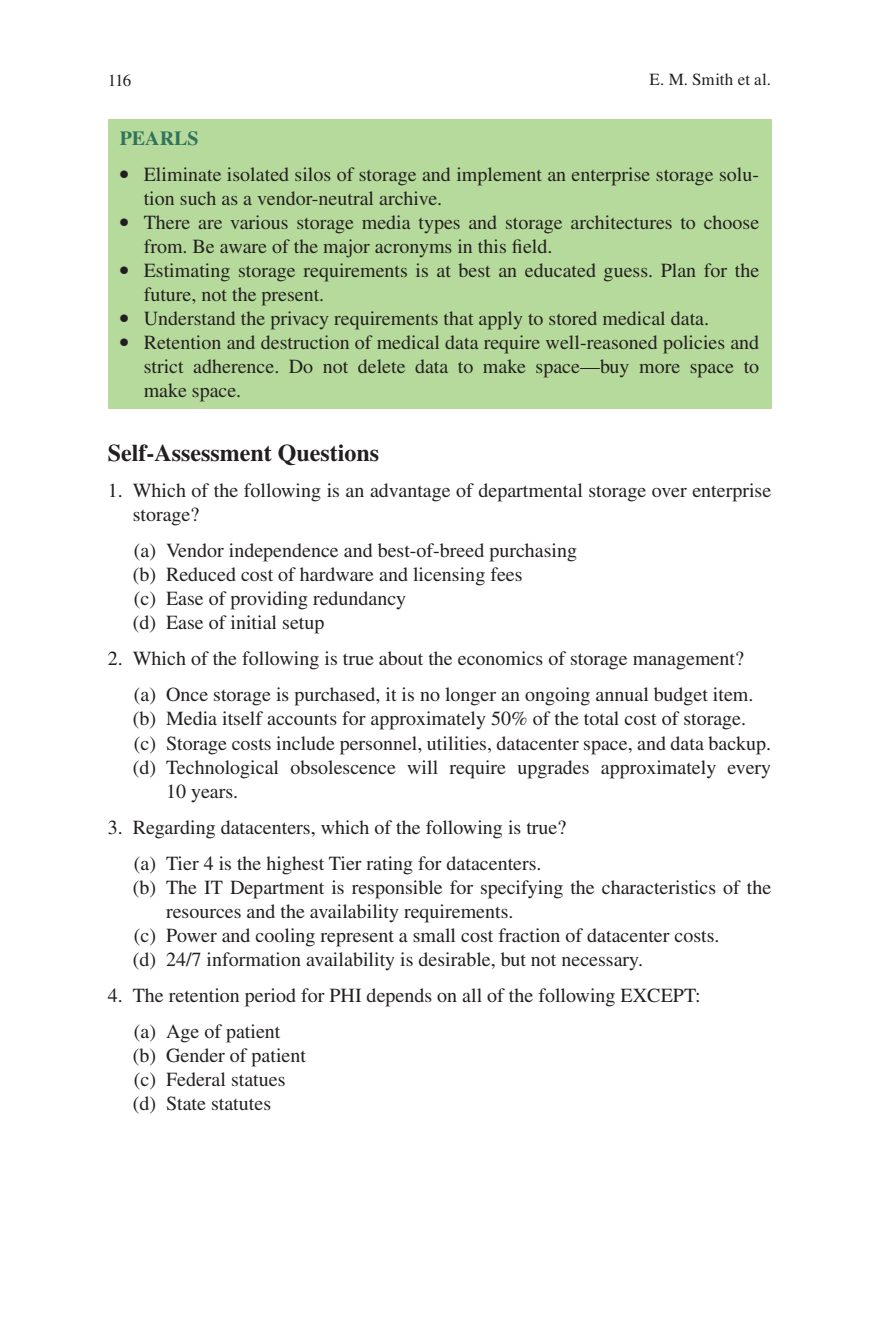
<style>
.page{position:relative;width:879px;height:1333px;background:#fff}
.page>*{position:absolute;margin:0;border:0;box-sizing:border-box;transform-origin:0 0}
.t1{font:700 24px "Times LT Std";color:#231f20}
.t2{font:20px/24px "Times LT Std";color:#231f20}
.t3{font:700 20px "Times LT Std";color:#31745c}
.t4{font:17px "Times LT Std Roman 2";letter-spacing:.015em;color:#231f20}
.t5{font:17px "Times LT Std";color:#231f20}
</style>
<div class="page">
<div style="left:108px;top:119px;width:663px;height:290px;background:#b6da9b"></div>
<p class="t5" style="left:108px;top:71px;width:25px">116</p>
<p class="t4" style="left:649px;top:70px;width:123px">E. M. Smith et al.</p>
<p class="t3" style="left:120px;top:126px;width:80px">PEARLS</p>
<p class="t2" style="left:144px;top:162px;width:617px;text-indent:-24px">● Eliminate isolated silos of storage and implement an enterprise storage solu&shy;tion such as a vendor-neutral archive.</p>
<p class="t2" style="left:144px;top:210px;width:617px;text-indent:-24px">● There are various storage media types and storage architectures to choose from. Be aware of the major acronyms in this field.</p>
<p class="t2" style="left:144px;top:258px;width:617px;text-indent:-24px">● Estimating storage requirements is at best an educated guess. Plan for the future, not the present.</p>
<p class="t2" style="left:120px;top:306px;width:591px">● Understand the privacy requirements that apply to stored medical data.</p>
<p class="t2" style="left:144px;top:330px;width:617px;text-align:justify;text-indent:-24px">● Retention and destruction of medical data require well-reasoned policies and strict adherence. Do not delete data to make space—buy more space to make space.</p>
<p class="t1" style="left:108px;top:439px;width:273px">Self-Assessment Questions</p>
<p class="t2" style="left:133px;top:478px;width:640px;text-indent:-25px">1. Which of the following is an advantage of departmental storage over enterprise storage?</p>
<p class="t2" style="left:133px;top:538px;width:446px">(a) Vendor independence and best-of-breed purchasing (b) Reduced cost of hardware and licensing fees<br>(c) Ease of providing redundancy<br>(d) Ease of initial setup</p>
<p class="t2" style="left:134px;top:640px;width:621px;line-height:36px;text-indent:-26px">2. Which of the following is true about the economics of storage management? (a) Once storage is purchased, it is no longer an ongoing annual budget item.</p>
<p class="t2" style="left:133px;top:706px;width:615px">(b) Media itself accounts for approximately 50% of the total cost of storage.</p>
<p class="t2" style="left:134px;top:730px;width:639px">(c) Storage costs include personnel, utilities, datacenter space, and data backup.</p>
<p class="t2" style="left:133px;top:754px;width:640px">(d) Technological obsolescence will require upgrades approximately every</p>
<p class="t2" style="left:166px;top:778px;width:74px">10 years.</p>
<p class="t2" style="left:108px;top:808px;width:460px;line-height:36px;text-align:center">3. Regarding datacenters, which of the following is true? (a) Tier 4 is the highest Tier rating for datacenters.</p>
<p class="t2" style="left:133px;top:874px;width:640px">(b) The IT Department is responsible for specifying the characteristics of the</p>
<p class="t2" style="left:166px;top:898px;width:349px">resources and the availability requirements.</p>
<p class="t2" style="left:134px;top:922px;width:587px">(c) Power and cooling represent a small cost fraction of datacenter costs.</p>
<p class="t2" style="left:133px;top:946px;width:512px">(d) 24/7 information availability is desirable, but not necessary.</p>
<p class="t2" style="left:134px;top:976px;width:568px;line-height:36px;text-indent:-26px">4. The retention period for PHI depends on all of the following EXCEPT: (a) Age of patient</p>
<p class="t2" style="left:133px;top:1042px;width:175px">(b) Gender of patient (c) Federal statues (d) State statutes</p>
</div>
